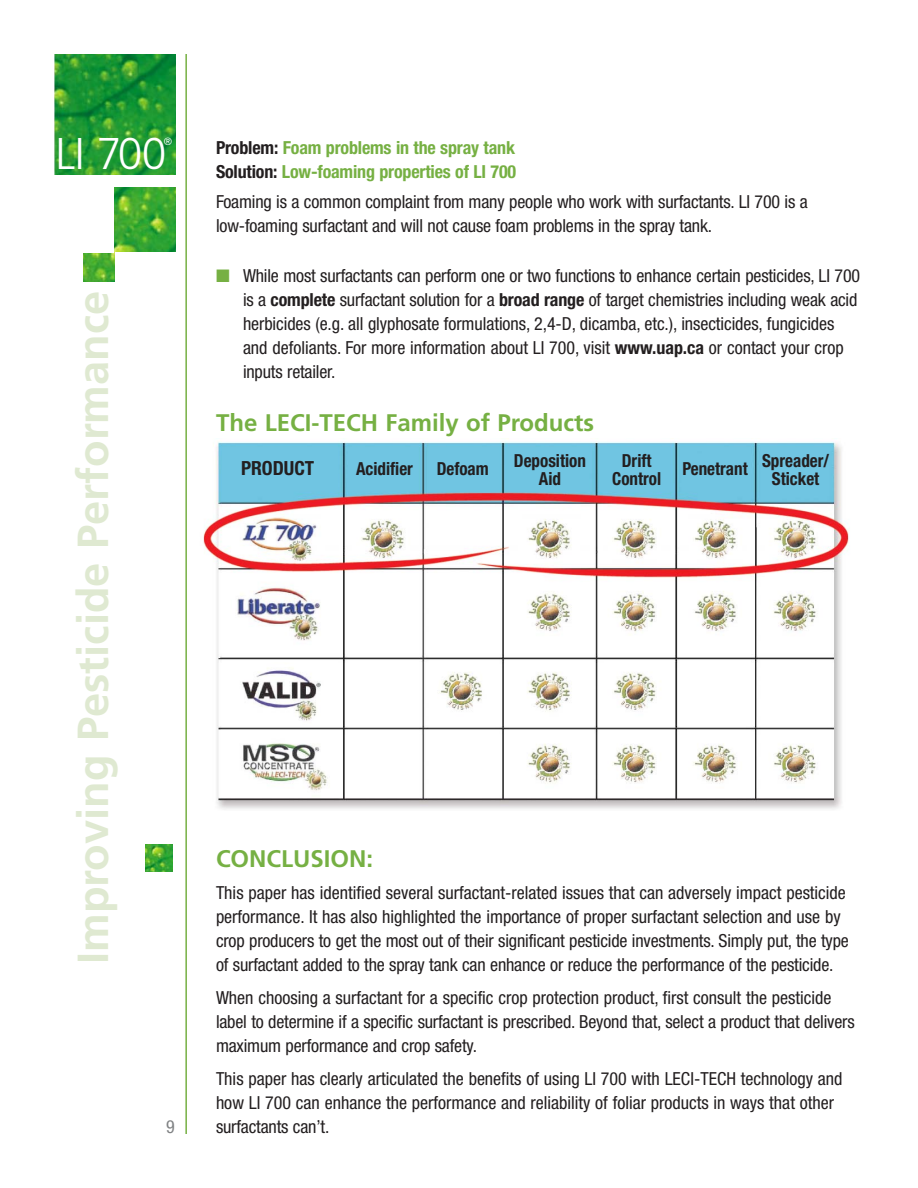
<style>
.page{position:relative;width:918px;height:1188px;background:#fff}
.page>*{position:absolute;margin:0;border:0;box-sizing:border-box;transform-origin:0 0}
.t1{font:300 44.4px "Frutiger";color:#fff}
.t2{font:700 43.5px "Frutiger";color:#dfe9d1}
.t3{font:700 24px "Frutiger";color:#76b043}
.t4{font:700 condensed 19.5px "Helvetica Neue";color:#231f20}
.t5{font:condensed 18px/24px "Helvetica Neue";letter-spacing:-.01em;color:#231f20}
.t6{font:700 condensed 18px/24px "Helvetica Neue";letter-spacing:-.01em;color:#76b043}
.t7{font:700 condensed 18px "Helvetica Neue";color:#231f20;scale:.95 1}
.t8{font:condensed 18px "Helvetica Neue";color:#808284}
.t9{font:300 10.5px "Frutiger";color:#fff}
.s1{color:#231f20}
.s2{color:#76b043}
.s3{font-weight:700}
</style>
<div class="page">
<img style="left:54px;top:54px;width:122px;height:228px">
<hr style="left:185px;top:54px;width:2px;height:1080px;background:#76b043">
<div style="left:40px;top:176px;width:137px;height:11px;background:#fff"></div>
<div style="left:54px;top:177px;width:60px;height:76px;background:#fff"></div>
<div style="left:115px;top:252px;width:62px;height:31px;background:#fff"></div>
<div style="left:54px;top:252px;width:28px;height:31px;background:#fff"></div>
<img style="left:203px;top:441px;width:646px;height:368px">
<img style="left:145px;top:845px;width:27px;height:27px">
<h1 class="t1" style="left:56px;top:136px;width:113px">LI 700</h1>
<p class="t9" style="left:164px;top:137px;width:10px">®</p>
<h2 class="t2" style="left:76px;top:964px;width:675px;rotate:-90deg">Improving Pesticide Performance</h2>
<p class="t8" style="left:166px;top:1120px;width:10px">9</p>
<p class="t6" style="left:216px;top:137px;width:302px"><span class="s1">Problem:</span> Foam problems in the spray tank<br><span class="s1">Solution:</span> Low-foaming properties of LI 700</p>
<p class="t5" style="left:216px;top:191px;width:593px">Foaming is a common complaint from many people who work with surfactants. LI 700 is a low-foaming surfactant and will not cause foam problems in the spray tank.</p>
<p class="t5" style="left:243px;top:265px;width:619px;text-indent:-27px"><span class="s2">■</span> While most surfactants can perform one or two functions to enhance certain pesticides, LI 700 is a <span class="s3">complete</span> surfactant solution for a <span class="s3">broad range</span> of target chemistries including weak acid herbicides (e.g. all glyphosate formulations, 2,4-D, dicamba, etc.), insecticides, fungicides and defoliants. For more information about LI 700, visit <span class="s3">www.uap.ca</span> or contact your crop inputs retailer.</p>
<h3 class="t3" style="left:216px;top:413px;width:380px">The LECI-TECH Family of Products</h3>
<p class="t4" style="left:241px;top:461px;width:75px">PRODUCT</p>
<p class="t7" style="left:356px;top:462px;width:61px">Acidifier</p>
<p class="t7" style="left:437px;top:462px;width:56px">Defoam</p>
<p class="t7" style="left:514px;top:454px;width:77px">Deposition</p>
<p class="t7" style="left:622px;top:454px;width:33px">Drift</p>
<p class="t7" style="left:682px;top:458px;width:156px">Penetrant Spreader/</p>
<p class="t7" style="left:539px;top:472px;width:25px">Aid</p>
<p class="t7" style="left:612px;top:472px;width:53px">Control</p>
<p class="t7" style="left:772px;top:472px;width:51px">Sticket</p>
<h3 class="t3" style="left:216px;top:849px;width:159px">CONCLUSION:</h3>
<p class="t5" style="left:216px;top:883px;width:634px">This paper has identified several surfactant-related issues that can adversely impact pesticide performance. It has also highlighted the importance of proper surfactant selection and use by crop producers to get the most out of their significant pesticide investments. Simply put, the type of surfactant added to the spray tank can enhance or reduce the performance of the pesticide.</p>
<p class="t5" style="left:216px;top:987px;width:640px">When choosing a surfactant for a specific crop protection product, first consult the pesticide label to determine if a specific surfactant is prescribed. Beyond that, select a product that delivers maximum performance and crop safety.</p>
<p class="t5" style="left:216px;top:1068px;width:628px">This paper has clearly articulated the benefits of using LI 700 with LECI-TECH technology and how LI 700 can enhance the performance and reliability of foliar products in ways that other surfactants can’t.</p>
</div>
